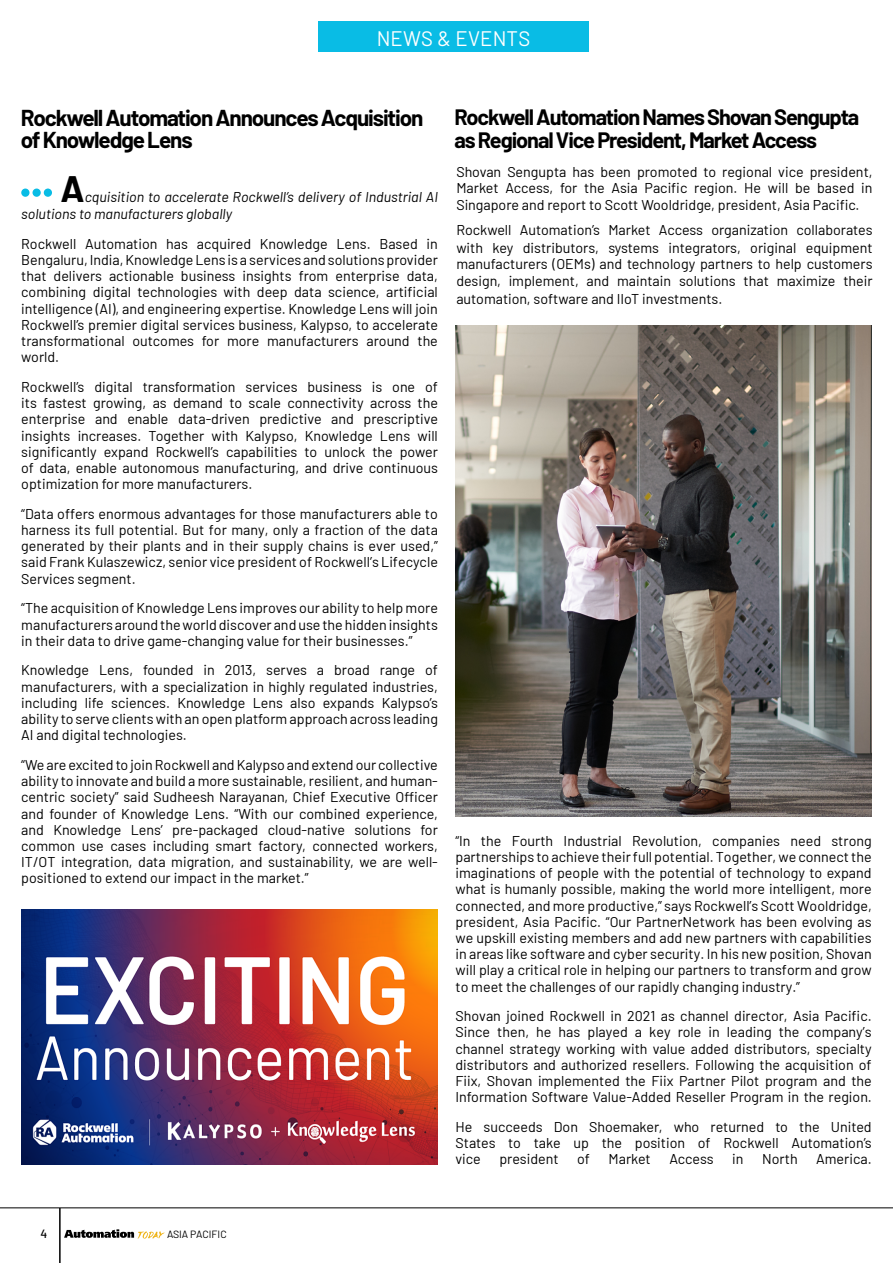
<style>
.page{position:relative;width:893px;height:1263px;background:#fff}
.page>*{position:absolute;margin:0;border:0;box-sizing:border-box;transform-origin:0 0}
.t1{font:700 36px "Barlow";color:#000}
.t2{font:700 22.5px/23px "Barlow";letter-spacing:-.05em;color:#000}
.t3{font:700 21.75px/23.2px "Barlow";letter-spacing:-.05em;color:#000}
.t4{font:21px "Barlow";letter-spacing:.01em;color:#fff}
.t5{font:14.25px/16.2px "Barlow";color:#000;text-align:justify}
.t6{font:italic 14.25px/17.1px "Barlow";color:#000}
.t7{font:500 12px "Barlow";color:#000}
.t8{font:10.5px "Barlow";color:#000}
</style>
<div class="page">
<hr style="left:0;top:1207px;width:893px;height:1px;background:#000">
<hr style="left:59px;top:1208px;width:2px;height:55px;background:#000">
<svg style="left:64px;top:1229px;width:101px;height:10px"></svg>
<div style="left:21px;top:189px;width:9px;height:8px;background:#09bce5;border-radius:50%"></div>
<div style="left:33px;top:189px;width:8px;height:8px;background:#09bce5;border-radius:50%"></div>
<div style="left:44px;top:189px;width:8px;height:8px;background:#09bce5;border-radius:50%"></div>
<img style="left:455px;top:325px;width:417px;height:491px">
<img style="left:21px;top:909px;width:417px;height:255px">
<div style="left:318px;top:21px;width:270px;height:31px;background:#09bce5"></div>
<h3 class="t4" style="left:377px;top:23px;width:155px">NEWS &amp; EVENTS</h3>
<h2 class="t2" style="left:21px;top:104px;width:404px">Rockwell Automation Announces Acquisition of Knowledge Lens</h2>
<h3 class="t3" style="left:454px;top:104px;width:407px">Rockwell Automation Names Shovan Sengupta as Regional Vice President, Market Access</h3>
<h1 class="t1" style="left:61px;top:162px;width:26px">A</h1>
<p class="t6" style="left:21px;top:187px;width:418px;text-indent:63px">cquisition to accelerate Rockwell’s delivery of Industrial AI solutions to manufacturers globally</p>
<p class="t5" style="left:21px;top:234px;width:418px">Rockwell Automation has acquired Knowledge Lens. Based in Bengaluru, India, Knowledge Lens is a services and solutions provider that delivers actionable business insights from enterprise data, combining digital technologies with deep data science, artificial intelligence (AI), and engineering expertise. Knowledge Lens will join Rockwell’s premier digital services business, Kalypso, to accelerate transformational outcomes for more manufacturers around the world.</p>
<p class="t5" style="left:21px;top:378px;width:418px">Rockwell’s digital transformation services business is one of its fastest growing, as demand to scale connectivity across the enterprise and enable data-driven predictive and prescriptive insights increases. Together with Kalypso, Knowledge Lens will significantly expand Rockwell’s capabilities to unlock the power of data, enable autonomous manufacturing, and drive continuous optimization for more manufacturers.</p>
<p class="t5" style="left:21px;top:504px;width:418px">“Data offers enormous advantages for those manufacturers able to harness its full potential. But for many, only a fraction of the data generated by their plants and in their supply chains is ever used,” said Frank Kulaszewicz, senior vice president of Rockwell’s Lifecycle Services segment.</p>
<p class="t5" style="left:21px;top:599px;width:418px">“The acquisition of Knowledge Lens improves our ability to help more manufacturers around the world discover and use the hidden insights in their data to drive game-changing value for their businesses.”</p>
<p class="t5" style="left:21px;top:661px;width:418px">Knowledge Lens, founded in 2013, serves a broad range of manufacturers, with a specialization in highly regulated industries, including life sciences. Knowledge Lens also expands Kalypso’s ability to serve clients with an open platform approach across leading AI and digital technologies.</p>
<p class="t5" style="left:21px;top:756px;width:418px">“We are excited to join Rockwell and Kalypso and extend our collective ability to innovate and build a more sustainable, resilient, and human&shy;centric society” said Sudheesh Narayanan, Chief Executive Officer and founder of Knowledge Lens. “With our combined experience, and Knowledge Lens’ pre-packaged cloud-native solutions for common use cases including smart factory, connected workers, IT/OT integration, data migration, and sustainability, we are well&shy;positioned to extend our impact in the market.”</p>
<p class="t5" style="left:456px;top:162px;width:418px;line-height:16.6px">Shovan Sengupta has been promoted to regional vice president, Market Access, for the Asia Pacific region. He will be based in Singapore and report to Scott Wooldridge, president, Asia Pacific.</p>
<p class="t5" style="left:456px;top:220px;width:418px;line-height:18px">Rockwell Automation’s Market Access organization collaborates with key distributors, systems integrators, original equipment</p>
<p class="t5" style="left:456px;top:255px;width:418px">manufacturers (OEMs) and technology partners to help customers design, implement, and maintain solutions that maximize their</p>
<p class="t5" style="left:456px;top:289px;width:268px">automation, software and IIoT investments.</p>
<p class="t5" style="left:455px;top:831px;width:418px">“In the Fourth Industrial Revolution, companies need strong partnerships to achieve their full potential. Together, we connect the imaginations of people with the potential of technology to expand what is humanly possible, making the world more intelligent, more connected, and more productive,” says Rockwell’s Scott Wooldridge, president, Asia Pacific. “Our PartnerNetwork has been evolving as we upskill existing members and add new partners with capabilities in areas like software and cyber security. In his new position, Shovan will play a critical role in helping our partners to transform and grow to meet the challenges of our rapidly changing industry.”</p>
<p class="t5" style="left:455px;top:1007px;width:418px">Shovan joined Rockwell in 2021 as channel director, Asia Pacific.<br>Since then, he has played a key role in leading the company’s channel strategy working with value added distributors, specialty distributors and authorized resellers. Following the acquisition of Fiix, Shovan implemented the Fiix Partner Pilot program and the Information Software Value-Added Reseller Program in the region.</p>
<p class="t5" style="left:455px;top:1118px;width:418px">He succeeds Don Shoemaker, who returned to the United States to take up the position of Rockwell Automation’s vice</p>
<p class="t5" style="left:499px;top:1150px;width:61px">president</p>
<p class="t5" style="left:577px;top:1150px;width:14px">of</p>
<p class="t5" style="left:609px;top:1150px;width:44px">Market</p>
<p class="t5" style="left:669px;top:1150px;width:46px">Access</p>
<p class="t5" style="left:732px;top:1150px;width:13px">in</p>
<p class="t5" style="left:762px;top:1150px;width:37px">North</p>
<p class="t5" style="left:816px;top:1150px;width:57px">America.</p>
<p class="t7" style="left:40px;top:1225px;width:8px">4</p>
<p class="t8" style="left:167px;top:1226px;width:61px">ASIA PACIFIC</p>
</div>
